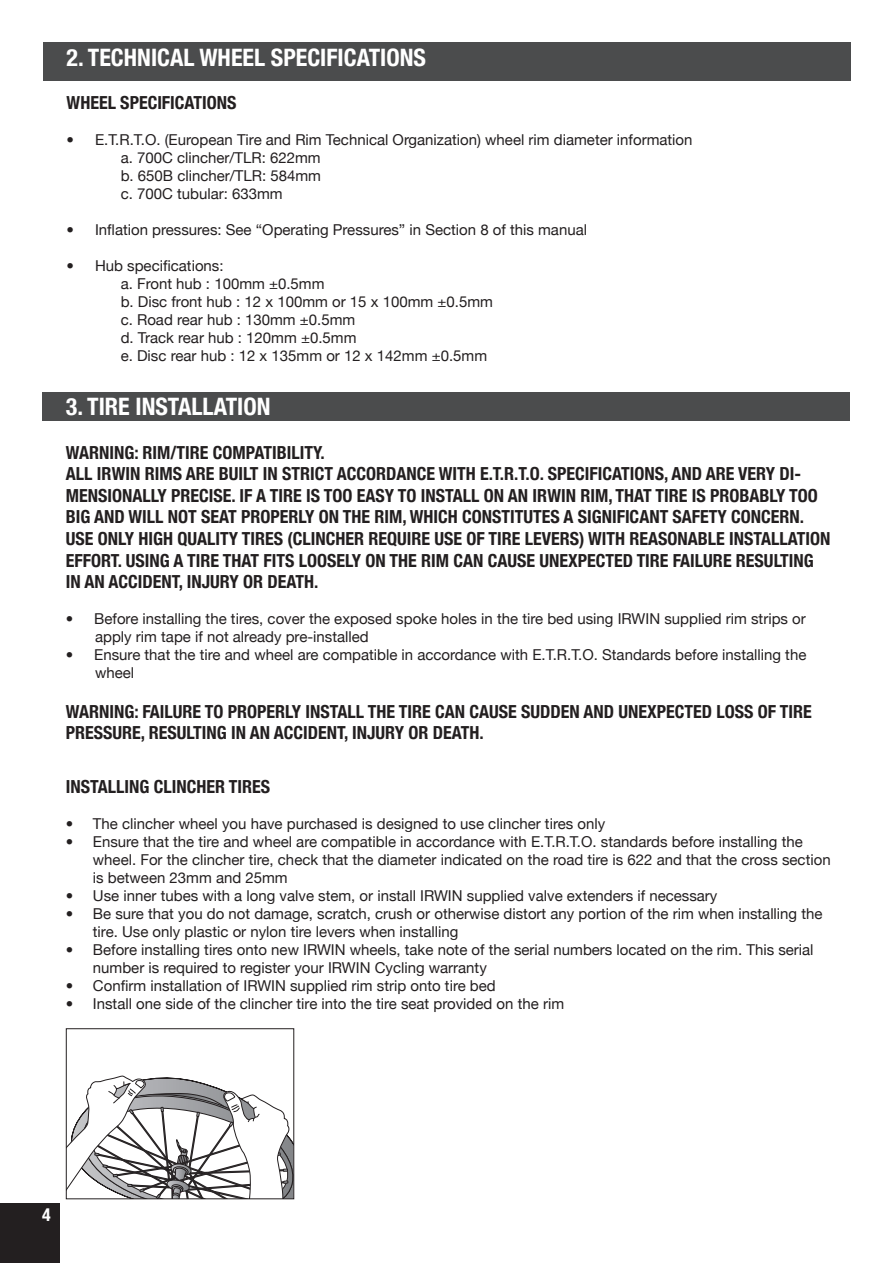
<style>
.page{position:relative;width:893px;height:1263px;background:#fff}
.page>*{position:absolute;margin:0;border:0;box-sizing:border-box;transform-origin:0 0}
.t1{font:700 condensed 24px "Helvetica Neue";color:#fff}
.t2{font:700 condensed 18px/21.6px "Helvetica Neue";color:#231f20}
.t3{font:700 condensed 18px "Helvetica Neue";color:#fff}
.t4{font:15px/18px "Helvetica Neue";color:#231f20}
.s1{color:#231f20}
</style>
<div class="page">
<div style="left:43px;top:43px;width:807px;height:38px;background:#4b4c4d"></div>
<div style="left:43px;top:392px;width:807px;height:28px;background:#4b4c4d"></div>
<div style="left:0;top:1203px;width:60px;height:60px;background:#231f20"></div>
<svg style="left:68px;top:1065px;width:227px;height:134px"></svg>
<div style="left:66px;top:1028px;width:228px;height:171px;border:1px solid #231f20"></div>
<h1 class="t1" style="left:67px;top:43px;width:361px">2. TECHNICAL WHEEL SPECIFICATIONS</h1>
<p class="t2" style="left:67px;top:91px;width:171px">WHEEL SPECIFICATIONS</p>
<p class="t4" style="left:121px;top:130px;width:573px;text-indent:-54px">• E.T.R.T.O. (European Tire and Rim Technical Organization) wheel rim diameter information a. 700C clincher/TLR: 622mm<br>b. 650B clincher/TLR: 584mm<br>c. 700C tubular: 633mm</p>
<p class="t4" style="left:67px;top:220px;width:522px">• Inflation pressures: See “Operating Pressures” in Section 8 of this manual</p>
<p class="t4" style="left:121px;top:256px;width:374px;text-indent:-54px">• Hub specifications:<br>a. Front hub : 100mm ±0.5mm<br>b. Disc front hub : 12 x 100mm or 15 x 100mm ±0.5mm c. Road rear hub : 130mm ±0.5mm<br>d. Track rear hub : 120mm ±0.5mm<br>e. Disc rear hub : 12 x 135mm or 12 x 142mm ±0.5mm</p>
<h1 class="t1" style="left:66px;top:392px;width:206px">3. TIRE INSTALLATION</h1>
<p class="t2" style="left:66px;top:441px;width:766px">WARNING: RIM/TIRE COMPATIBILITY.<br>ALL IRWIN RIMS ARE BUILT IN STRICT ACCORDANCE WITH E.T.R.T.O. SPECIFICATIONS, AND ARE VERY DI-MENSIONALLY PRECISE. IF A TIRE IS TOO EASY TO INSTALL ON AN IRWIN RIM, THAT TIRE IS PROBABLY TOO BIG AND WILL NOT SEAT PROPERLY ON THE RIM, WHICH CONSTITUTES A SIGNIFICANT SAFETY CONCERN.<br>USE ONLY HIGH QUALITY TIRES (CLINCHER REQUIRE USE OF TIRE LEVERS) WITH REASONABLE INSTALLATION EFFORT. USING A TIRE THAT FITS LOOSELY ON THE RIM CAN CAUSE UNEXPECTED TIRE FAILURE RESULTING IN AN ACCIDENT, INJURY OR DEATH.</p>
<p class="t4" style="left:95px;top:610px;width:712px;text-indent:-29px">• Before installing the tires, cover the exposed spoke holes in the tire bed using IRWIN supplied rim strips or apply rim tape if not already pre-installed</p>
<p class="t4" style="left:95px;top:646px;width:713px;text-indent:-29px">• Ensure that the tire and wheel are compatible in accordance with E.T.R.T.O. Standards before installing the wheel</p>
<p class="t2" style="left:66px;top:700px;width:747px">WARNING: FAILURE TO PROPERLY INSTALL THE TIRE CAN CAUSE SUDDEN AND UNEXPECTED LOSS OF TIRE<br>PRESSURE, RESULTING IN AN ACCIDENT, INJURY OR DEATH.</p>
<p class="t2" style="left:66px;top:775px;width:206px">INSTALLING CLINCHER TIRES</p>
<p class="t4" style="left:66px;top:814px;width:541px">• The clincher wheel you have purchased is designed to use clincher tires only</p>
<p class="t4" style="left:93px;top:832px;width:739px;text-indent:-27px">• Ensure that the tire and wheel are compatible in accordance with E.T.R.T.O. standards before installing the wheel. For the clincher tire, check that the diameter indicated on the road tire is 622 and that the cross section is between 23mm and 25mm</p>
<p class="t4" style="left:66px;top:886px;width:653px">• Use inner tubes with a long valve stem, or install IRWIN supplied valve extenders if necessary</p>
<p class="t4" style="left:93px;top:904px;width:731px;text-indent:-27px">• Be sure that you do not damage, scratch, crush or otherwise distort any portion of the rim when installing the tire. Use only plastic or nylon tire levers when installing</p>
<p class="t4" style="left:93px;top:940px;width:722px;text-indent:-27px">• Before installing tires onto new IRWIN wheels, take note of the serial numbers located on the rim. This serial number is required to register your IRWIN Cycling warranty</p>
<p class="t4" style="left:66px;top:976px;width:431px">• Confirm installation of IRWIN supplied rim strip onto tire bed</p>
<p class="t4" style="left:66px;top:994px;width:500px">• Install one side of the clincher tire into the tire seat provided on the rim</p>
<p class="t3" style="left:42px;top:1203px;width:19px">4<span class="s1">0</span></p>
</div>
